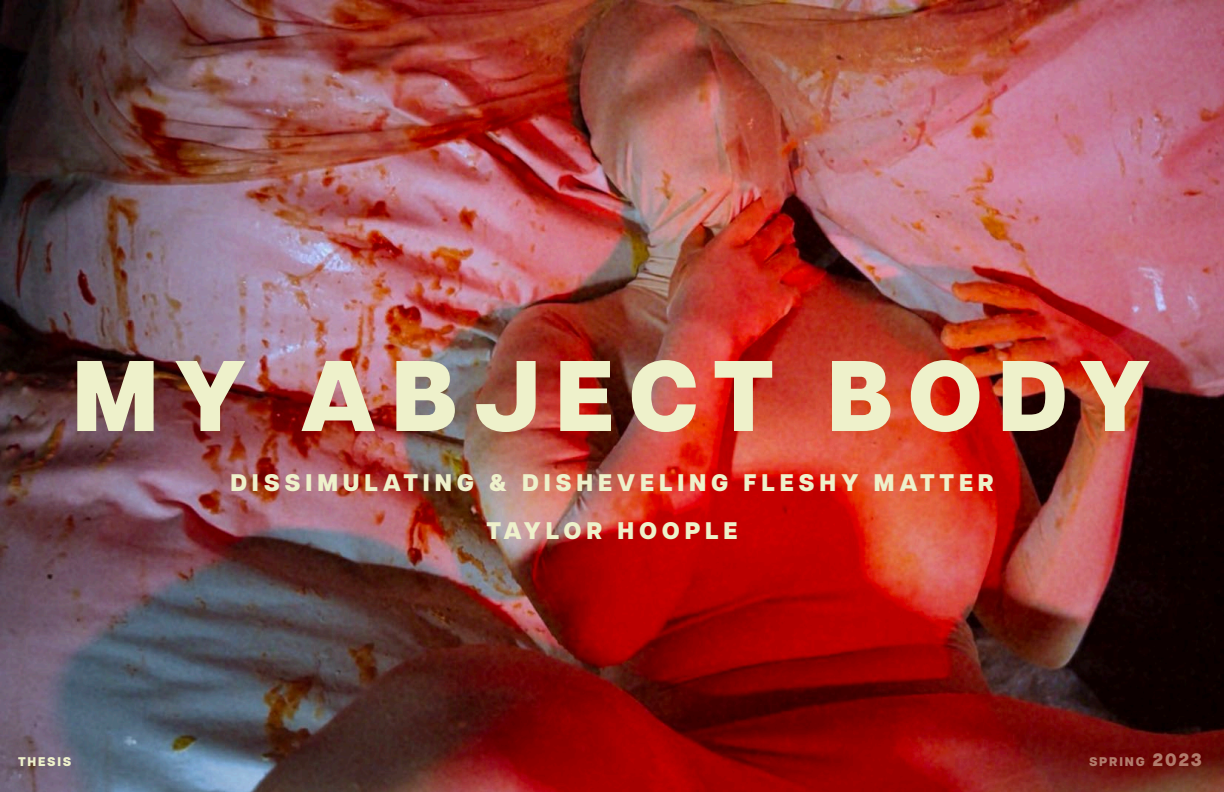
<style>
.page{position:relative;width:1224px;height:792px;background:#fff}
.page>*{position:absolute;margin:0;border:0;box-sizing:border-box;transform-origin:0 0}
.t1{font:800 100px "Articulat CF";letter-spacing:.15em;color:#eef1cb}
.t2{font:800 24px "Articulat CF";letter-spacing:.2em;color:#eef1cb}
.t3{font:800 12.6px "Articulat CF";letter-spacing:.145em;color:#b27b6c}
.t4{font:800 12.6px "Articulat CF";letter-spacing:.145em;color:#eef1cb}
.s1{font-size:18px}
</style>
<div class="page">
<img style="left:0;top:0;width:1224px;height:792px">
<p class="t1" style="left:72px;top:321px;width:1081px">MY ABJECT BODY</p>
<p class="t2" style="left:230px;top:465px;width:765px">DISSIMULATING &amp; DISHEVELING FLESHY MATTER</p>
<p class="t2" style="left:486px;top:513px;width:253px">TAYLOR HOOPLE</p>
<p class="t4" style="left:18px;top:752px;width:55px">THESIS</p>
<p class="t3" style="left:1089px;top:752px;width:114px">SPRING <span class="s1">2023</span></p>
</div>
